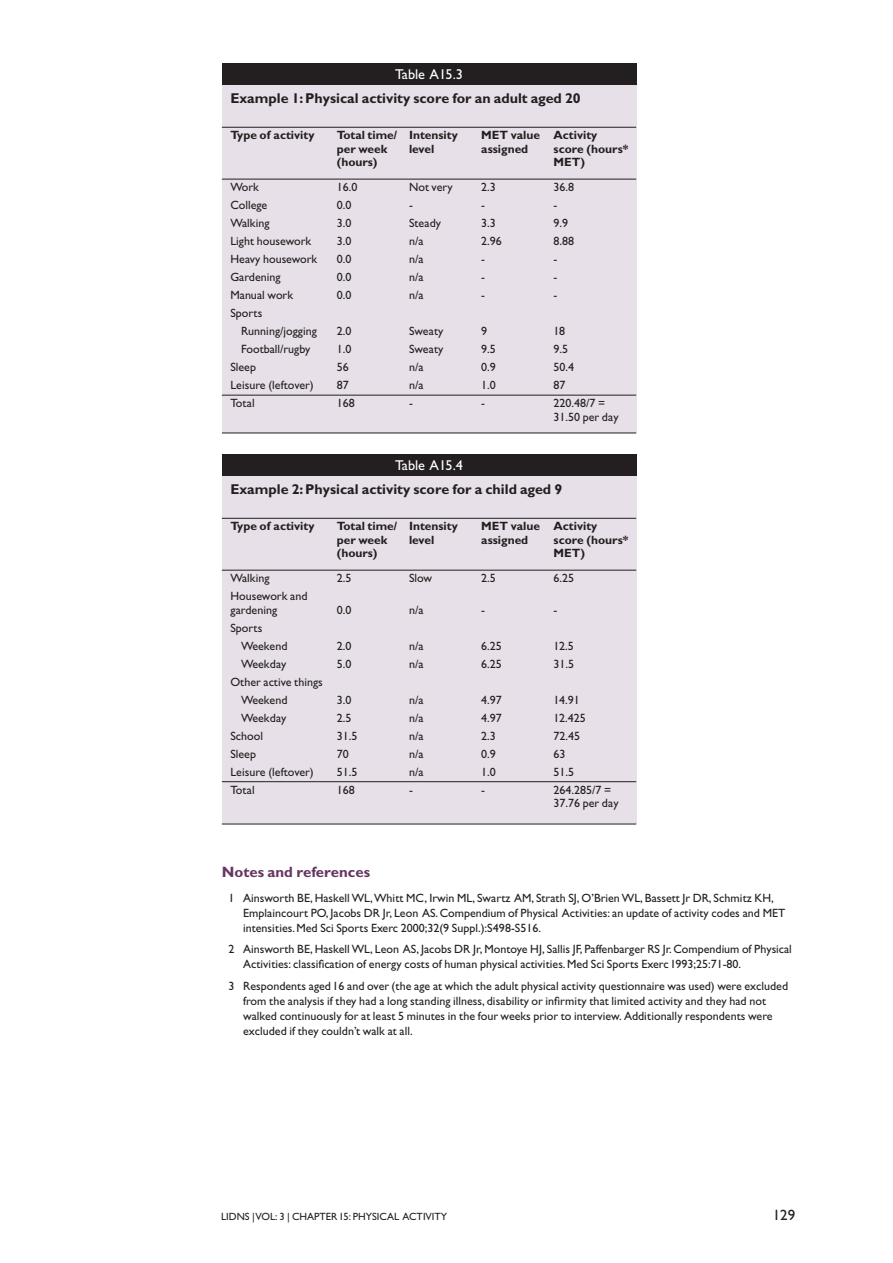
<style>
.page{position:relative;width:893px;height:1263px;background:#fff}
.page>*{position:absolute;margin:0;border:0;box-sizing:border-box;transform-origin:0 0}
.t1{font:700 15px "Gill Sans";color:#653661}
.t2{font:15px "Gill Sans";color:#231f20}
.t3{font:700 14.25px "Gill Sans";color:#231f20}
.t4{font:14.25px "Gill Sans";color:#fff}
.t5{font:12px/15px "Gill Sans";color:#231f20}
.t6{font:700 12px "Gill Sans";color:#231f20}
.t7{font:10.5px "Gill Sans";color:#231f20}
</style>
<div class="page">
<div style="left:222px;top:75px;width:414px;height:358px;background:#e7e0e8"></div>
<div style="left:222px;top:64px;width:414px;height:21px;background:#231f20"></div>
<hr style="left:222px;top:179px;width:414px;height:1px;background:#231f20">
<hr style="left:222px;top:395px;width:414px;height:1px;background:#231f20">
<hr style="left:222px;top:433px;width:414px;height:1px;background:#231f20">
<hr style="left:222px;top:127px;width:414px;height:1px;background:#231f20">
<div style="left:222px;top:466px;width:414px;height:358px;background:#e7e0e8"></div>
<div style="left:222px;top:455px;width:414px;height:21px;background:#231f20"></div>
<hr style="left:222px;top:570px;width:414px;height:1px;background:#231f20">
<hr style="left:222px;top:781px;width:414px;height:1px;background:#231f20">
<hr style="left:222px;top:824px;width:414px;height:1px;background:#231f20">
<hr style="left:222px;top:518px;width:414px;height:1px;background:#231f20">
<p class="t4" style="left:395px;top:69px;width:69px">Table A15.3</p>
<p class="t3" style="left:230px;top:93px;width:352px">Example 1:Physical activity score for an adult aged 20</p>
<p class="t6" style="left:230px;top:131px;width:86px">Type of activity</p>
<p class="t6" style="left:337px;top:131px;width:123px">Total time/ Intensity</p>
<p class="t6" style="left:481px;top:131px;width:118px">MET value Activity</p>
<p class="t6" style="left:337px;top:144px;width:52px">per week</p>
<p class="t6" style="left:409px;top:144px;width:27px">level</p>
<p class="t6" style="left:481px;top:144px;width:48px">assigned</p>
<p class="t6" style="left:554px;top:144px;width:76px">score (hours*</p>
<p class="t6" style="left:337px;top:158px;width:42px">(hours)</p>
<p class="t6" style="left:554px;top:158px;width:33px">MET)</p>
<p class="t5" style="left:230px;top:181px;width:30px">Work</p>
<p class="t5" style="left:337px;top:181px;width:22px">16.0</p>
<p class="t5" style="left:409px;top:181px;width:45px">Not very</p>
<p class="t5" style="left:481px;top:181px;width:16px">2.3</p>
<p class="t5" style="left:554px;top:181px;width:22px">36.8</p>
<p class="t5" style="left:230px;top:199px;width:38px">College</p>
<p class="t5" style="left:337px;top:199px;width:16px">0.0</p>
<p class="t5" style="left:409px;top:199px;width:5px">-</p>
<p class="t5" style="left:481px;top:199px;width:5px">-</p>
<p class="t5" style="left:554px;top:199px;width:5px">-</p>
<p class="t5" style="left:230px;top:217px;width:41px">Walking</p>
<p class="t5" style="left:337px;top:217px;width:16px">3.0</p>
<p class="t5" style="left:409px;top:217px;width:34px">Steady</p>
<p class="t5" style="left:481px;top:217px;width:16px">3.3</p>
<p class="t5" style="left:554px;top:217px;width:16px">9.9</p>
<p class="t5" style="left:230px;top:235px;width:82px">Light housework</p>
<p class="t5" style="left:337px;top:235px;width:16px">3.0</p>
<p class="t5" style="left:409px;top:235px;width:16px">n/a</p>
<p class="t5" style="left:481px;top:235px;width:22px">2.96</p>
<p class="t5" style="left:554px;top:235px;width:22px">8.88</p>
<p class="t5" style="left:230px;top:253px;width:88px">Heavy housework</p>
<p class="t5" style="left:337px;top:253px;width:16px">0.0</p>
<p class="t5" style="left:409px;top:253px;width:16px">n/a</p>
<p class="t5" style="left:481px;top:253px;width:5px">-</p>
<p class="t5" style="left:554px;top:253px;width:5px">-</p>
<p class="t5" style="left:230px;top:271px;width:52px">Gardening</p>
<p class="t5" style="left:337px;top:271px;width:16px">0.0</p>
<p class="t5" style="left:409px;top:271px;width:16px">n/a</p>
<p class="t5" style="left:481px;top:271px;width:5px">-</p>
<p class="t5" style="left:554px;top:271px;width:5px">-</p>
<p class="t5" style="left:230px;top:289px;width:64px">Manual work</p>
<p class="t5" style="left:337px;top:289px;width:16px">0.0</p>
<p class="t5" style="left:409px;top:289px;width:16px">n/a</p>
<p class="t5" style="left:481px;top:289px;width:5px">-</p>
<p class="t5" style="left:554px;top:289px;width:5px">-</p>
<p class="t5" style="left:241px;top:305px;width:77px;line-height:18px;text-indent:-11px">Sports<br>Running/jogging</p>
<p class="t5" style="left:337px;top:325px;width:16px">2.0</p>
<p class="t5" style="left:409px;top:325px;width:36px">Sweaty</p>
<p class="t5" style="left:481px;top:325px;width:7px">9</p>
<p class="t5" style="left:554px;top:325px;width:13px">18</p>
<p class="t5" style="left:241px;top:343px;width:71px">Football/rugby</p>
<p class="t5" style="left:337px;top:343px;width:16px">1.0</p>
<p class="t5" style="left:409px;top:343px;width:36px">Sweaty</p>
<p class="t5" style="left:481px;top:343px;width:16px">9.5</p>
<p class="t5" style="left:554px;top:343px;width:16px">9.5</p>
<p class="t5" style="left:230px;top:361px;width:27px">Sleep</p>
<p class="t5" style="left:337px;top:361px;width:13px">56</p>
<p class="t5" style="left:409px;top:361px;width:16px">n/a</p>
<p class="t5" style="left:481px;top:361px;width:16px">0.9</p>
<p class="t5" style="left:554px;top:361px;width:22px">50.4</p>
<p class="t5" style="left:230px;top:379px;width:85px">Leisure (leftover)</p>
<p class="t5" style="left:337px;top:379px;width:13px">87</p>
<p class="t5" style="left:409px;top:379px;width:16px">n/a</p>
<p class="t5" style="left:481px;top:379px;width:16px">1.0</p>
<p class="t5" style="left:554px;top:379px;width:13px">87</p>
<p class="t5" style="left:230px;top:397px;width:26px">Total</p>
<p class="t5" style="left:337px;top:397px;width:19px">168</p>
<p class="t5" style="left:409px;top:397px;width:5px">-</p>
<p class="t5" style="left:481px;top:397px;width:5px">-</p>
<p class="t5" style="left:554px;top:397px;width:67px;line-height:13.5px">220.48/7 =<br>31.50 per day</p>
<p class="t4" style="left:395px;top:460px;width:69px">Table A15.4</p>
<p class="t3" style="left:230px;top:484px;width:333px">Example 2:Physical activity score for a child aged 9</p>
<p class="t6" style="left:230px;top:522px;width:86px">Type of activity</p>
<p class="t6" style="left:337px;top:522px;width:123px">Total time/ Intensity</p>
<p class="t6" style="left:481px;top:522px;width:118px">MET value Activity</p>
<p class="t6" style="left:337px;top:535px;width:52px">per week</p>
<p class="t6" style="left:409px;top:535px;width:27px">level</p>
<p class="t6" style="left:481px;top:535px;width:48px">assigned</p>
<p class="t6" style="left:554px;top:535px;width:76px">score (hours*</p>
<p class="t6" style="left:337px;top:549px;width:42px">(hours)</p>
<p class="t6" style="left:554px;top:549px;width:33px">MET)</p>
<p class="t5" style="left:230px;top:572px;width:41px">Walking</p>
<p class="t5" style="left:337px;top:572px;width:16px">2.5</p>
<p class="t5" style="left:409px;top:572px;width:25px">Slow</p>
<p class="t5" style="left:481px;top:572px;width:16px">2.5</p>
<p class="t5" style="left:554px;top:572px;width:22px">6.25</p>
<p class="t5" style="left:230px;top:590px;width:79px;line-height:13.5px">Housework and gardening</p>
<p class="t5" style="left:337px;top:603px;width:16px">0.0</p>
<p class="t5" style="left:409px;top:603px;width:16px">n/a</p>
<p class="t5" style="left:481px;top:603px;width:5px">-</p>
<p class="t5" style="left:554px;top:603px;width:5px">-</p>
<p class="t5" style="left:241px;top:620px;width:48px;line-height:18px;text-indent:-11px">Sports<br>Weekend</p>
<p class="t5" style="left:337px;top:639px;width:16px">2.0</p>
<p class="t5" style="left:409px;top:639px;width:16px">n/a</p>
<p class="t5" style="left:481px;top:639px;width:22px">6.25</p>
<p class="t5" style="left:554px;top:639px;width:22px">12.5</p>
<p class="t5" style="left:241px;top:657px;width:47px">Weekday</p>
<p class="t5" style="left:337px;top:657px;width:16px">5.0</p>
<p class="t5" style="left:409px;top:657px;width:16px">n/a</p>
<p class="t5" style="left:481px;top:657px;width:22px">6.25</p>
<p class="t5" style="left:554px;top:657px;width:22px">31.5</p>
<p class="t5" style="left:241px;top:674px;width:83px;line-height:18px;text-indent:-11px">Other active things<br>Weekend</p>
<p class="t5" style="left:337px;top:693px;width:16px">3.0</p>
<p class="t5" style="left:409px;top:693px;width:16px">n/a</p>
<p class="t5" style="left:481px;top:693px;width:22px">4.97</p>
<p class="t5" style="left:554px;top:693px;width:28px">14.91</p>
<p class="t5" style="left:241px;top:711px;width:47px">Weekday</p>
<p class="t5" style="left:337px;top:711px;width:16px">2.5</p>
<p class="t5" style="left:409px;top:711px;width:16px">n/a</p>
<p class="t5" style="left:481px;top:711px;width:22px">4.97</p>
<p class="t5" style="left:554px;top:711px;width:34px">12.425</p>
<p class="t5" style="left:230px;top:729px;width:34px">School</p>
<p class="t5" style="left:337px;top:729px;width:22px">31.5</p>
<p class="t5" style="left:409px;top:729px;width:16px">n/a</p>
<p class="t5" style="left:481px;top:729px;width:16px">2.3</p>
<p class="t5" style="left:554px;top:729px;width:28px">72.45</p>
<p class="t5" style="left:230px;top:747px;width:27px">Sleep</p>
<p class="t5" style="left:337px;top:747px;width:13px">70</p>
<p class="t5" style="left:409px;top:747px;width:16px">n/a</p>
<p class="t5" style="left:481px;top:747px;width:16px">0.9</p>
<p class="t5" style="left:554px;top:747px;width:13px">63</p>
<p class="t5" style="left:230px;top:765px;width:85px">Leisure (leftover)</p>
<p class="t5" style="left:337px;top:765px;width:22px">51.5</p>
<p class="t5" style="left:409px;top:765px;width:16px">n/a</p>
<p class="t5" style="left:481px;top:765px;width:16px">1.0</p>
<p class="t5" style="left:554px;top:765px;width:22px">51.5</p>
<p class="t5" style="left:230px;top:783px;width:26px">Total</p>
<p class="t5" style="left:337px;top:783px;width:19px">168</p>
<p class="t5" style="left:409px;top:783px;width:5px">-</p>
<p class="t5" style="left:481px;top:783px;width:5px">-</p>
<p class="t5" style="left:554px;top:784px;width:67px;line-height:13.5px">264.285/7 =<br>37.76 per day</p>
<p class="t1" style="left:222px;top:866px;width:150px">Notes and references</p>
<p class="t5" style="left:243px;top:891px;width:544px;text-indent:-15px">1 Ainsworth BE, Haskell WL,Whitt MC, Irwin ML, Swartz AM, Strath SJ, O’Brien WL, Bassett Jr DR, Schmitz KH,<br>Emplaincourt PO, Jacobs DR Jr, Leon AS.Compendium of Physical Activities: an update of activity codes and MET intensities.Med Sci Sports Exerc 2000;32(9 Suppl.):S498-S516.</p>
<p class="t5" style="left:243px;top:943px;width:550px;text-indent:-15px">2 Ainsworth BE, Haskell WL, Leon AS, Jacobs DR Jr, Montoye HJ, Sallis JF, Paffenbarger RS Jr.Compendium of Physical<br>Activities: classification of energy costs of human physical activities.Med Sci Sports Exerc1993;25:71-80.</p>
<p class="t5" style="left:243px;top:980px;width:546px;text-indent:-15px">3 Respondents aged16 and over (the age at which the adult physical activity questionnaire was used) were excluded from the analysis if they had a long standing illness, disability or infirmity that limited activity and they had not walked continuously for at least 5 minutes in the four weeks prior to interview. Additionally respondents were excluded if they couldn’t walk at all.</p>
<p class="t7" style="left:221px;top:1213px;width:228px">LIDNS |VOL: 3 | CHAPTER15: PHYSICAL ACTIVITY</p>
<p class="t2" style="left:773px;top:1209px;width:24px">129</p>
</div>
